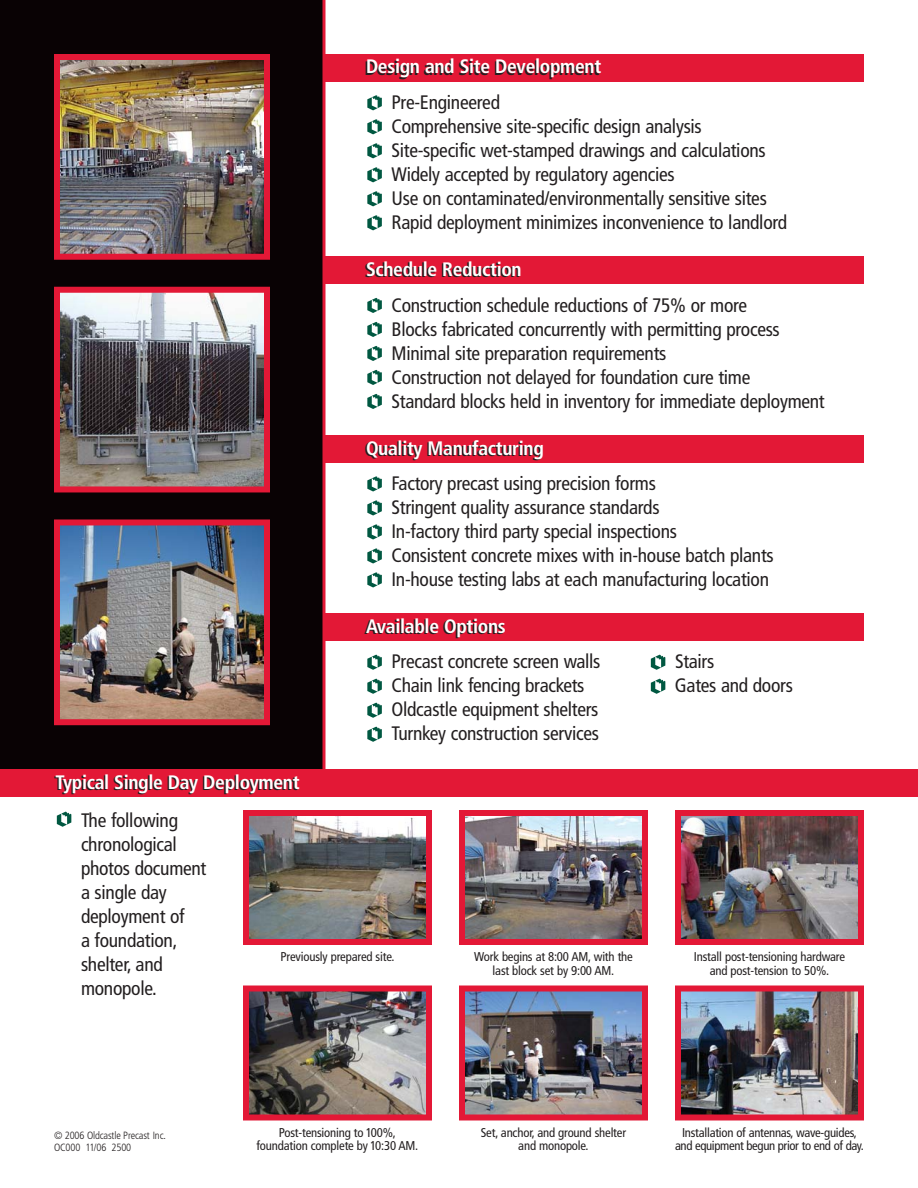
<style>
.page{position:relative;width:918px;height:1188px;background:#fff}
.page>*{position:absolute;margin:0;border:0;box-sizing:border-box;transform-origin:0 0}
.t1{font:condensed 19.5px/24px "Frutiger";letter-spacing:-.015em;color:#231f20}
.t2{font:700 condensed 19.5px "Frutiger";letter-spacing:-.015em;color:#fff}
.t3{font:condensed 12.75px/13.5px "Frutiger";letter-spacing:-.015em;color:#231f20;text-align:center}
.t4{font:300 condensed 10.5px/12px "Frutiger";letter-spacing:-.015em;color:#231f20}
</style>
<div class="page">
<div style="left:324px;top:435px;width:540px;height:27px;background:#e31836"></div>
<svg style="left:367px;top:572px;width:15px;height:16px"></svg>
<svg style="left:367px;top:548px;width:15px;height:16px"></svg>
<svg style="left:367px;top:524px;width:15px;height:16px"></svg>
<svg style="left:367px;top:500px;width:15px;height:16px"></svg>
<svg style="left:367px;top:476px;width:15px;height:16px"></svg>
<div style="left:324px;top:256px;width:540px;height:28px;background:#e31836"></div>
<svg style="left:367px;top:394px;width:15px;height:15px"></svg>
<svg style="left:367px;top:370px;width:15px;height:15px"></svg>
<svg style="left:367px;top:346px;width:15px;height:15px"></svg>
<svg style="left:367px;top:322px;width:15px;height:15px"></svg>
<svg style="left:367px;top:298px;width:15px;height:15px"></svg>
<div style="left:324px;top:54px;width:540px;height:27px;background:#e31836"></div>
<svg style="left:367px;top:215px;width:15px;height:15px"></svg>
<svg style="left:367px;top:191px;width:15px;height:15px"></svg>
<svg style="left:367px;top:167px;width:15px;height:15px"></svg>
<svg style="left:367px;top:143px;width:15px;height:15px"></svg>
<svg style="left:367px;top:119px;width:15px;height:15px"></svg>
<svg style="left:367px;top:95px;width:15px;height:15px"></svg>
<div style="left:324px;top:614px;width:540px;height:27px;background:#e31836"></div>
<svg style="left:367px;top:727px;width:15px;height:15px"></svg>
<svg style="left:367px;top:703px;width:15px;height:15px"></svg>
<svg style="left:651px;top:679px;width:14px;height:15px"></svg>
<svg style="left:367px;top:679px;width:15px;height:15px"></svg>
<svg style="left:651px;top:655px;width:14px;height:15px"></svg>
<svg style="left:367px;top:655px;width:15px;height:15px"></svg>
<div style="left:0;top:0;width:324px;height:770px;background:#090204"></div>
<img style="left:61px;top:61px;width:202px;height:192px">
<div style="left:54px;top:54px;width:216px;height:206px;border:6px solid #e31836"></div>
<img style="left:61px;top:294px;width:202px;height:191px">
<div style="left:54px;top:287px;width:216px;height:205px;border:6px solid #e31836"></div>
<img style="left:61px;top:526px;width:202px;height:192px">
<div style="left:54px;top:519px;width:216px;height:206px;border:6px solid #e31836"></div>
<div style="left:0;top:770px;width:918px;height:27px;background:#e31836"></div>
<img style="left:250px;top:817px;width:175px;height:121px">
<div style="left:243px;top:810px;width:189px;height:135px;border:6px solid #e31836"></div>
<svg style="left:57px;top:812px;width:14px;height:15px"></svg>
<svg style="left:322px;top:0;width:4px;height:770px;background:#ca2d45"></svg>
<img style="left:466px;top:817px;width:175px;height:121px">
<div style="left:459px;top:810px;width:189px;height:135px;border:6px solid #e31836"></div>
<img style="left:682px;top:817px;width:175px;height:121px">
<div style="left:675px;top:810px;width:189px;height:135px;border:6px solid #e31836"></div>
<img style="left:250px;top:993px;width:175px;height:120px">
<div style="left:243px;top:986px;width:189px;height:134px;border:6px solid #e31836"></div>
<img style="left:466px;top:993px;width:175px;height:120px">
<div style="left:459px;top:986px;width:189px;height:134px;border:6px solid #e31836"></div>
<img style="left:682px;top:993px;width:175px;height:120px">
<div style="left:675px;top:986px;width:189px;height:134px;border:6px solid #e31836"></div>
<p class="t2" style="left:366px;top:59px;width:237px">Design and Site Development</p>
<p class="t1" style="left:391px;top:92px;width:397px">Pre-Engineered<br>Comprehensive site-specific design analysis Site-specific wet-stamped drawings and calculations Widely accepted by regulatory agencies<br>Use on contaminated/environmentally sensitive sites Rapid deployment minimizes inconvenience to landlord</p>
<p class="t2" style="left:366px;top:261px;width:157px">Schedule Reduction</p>
<p class="t1" style="left:391px;top:294px;width:435px">Construction schedule reductions of 75% or more<br>Blocks fabricated concurrently with permitting process Minimal site preparation requirements<br>Construction not delayed for foundation cure time<br>Standard blocks held in inventory for immediate deployment</p>
<p class="t2" style="left:366px;top:440px;width:179px">Quality Manufacturing</p>
<p class="t1" style="left:391px;top:473px;width:384px">Factory precast using precision forms<br>Stringent quality assurance standards<br>In-factory third party special inspections<br>Consistent concrete mixes with in-house batch plants In-house testing labs at each manufacturing location</p>
<p class="t2" style="left:56px;top:774px;width:246px">Typical Single Day Deployment</p>
<p class="t2" style="left:366px;top:618px;width:141px">Available Options</p>
<p class="t1" style="left:391px;top:651px;width:210px">Precast concrete screen walls</p>
<p class="t1" style="left:675px;top:651px;width:41px">Stairs</p>
<p class="t1" style="left:391px;top:675px;width:194px">Chain link fencing brackets</p>
<p class="t1" style="left:675px;top:675px;width:119px">Gates and doors</p>
<p class="t1" style="left:391px;top:699px;width:209px">Oldcastle equipment shelters<br>Turnkey construction services</p>
<p class="t1" style="left:81px;top:810px;width:127px">The following chronological photos document a single day deployment of<br>a foundation, shelter, and monopole.</p>
<p class="t3" style="left:281px;top:951px;width:115px">Previously prepared site.</p>
<p class="t3" style="left:474px;top:951px;width:160px">Work begins at 8:00 AM, with the last block set by 9:00 AM.</p>
<p class="t3" style="left:694px;top:951px;width:153px">Install post-tensioning hardware and post-tension to 50%.</p>
<p class="t4" style="left:54px;top:1130px;width:113px">© 2006 Oldcastle Precast Inc.<br>OC000 11/06 2500</p>
<p class="t3" style="left:257px;top:1127px;width:163px">Post-tensioning to 100%, foundation complete by 10:30 AM.</p>
<p class="t3" style="left:481px;top:1127px;width:147px">Set, anchor, and ground shelter and monopole.</p>
<p class="t3" style="left:675px;top:1127px;width:190px">Installation of antennas, wave-guides, and equipment begun prior to end of day.</p>
</div>
